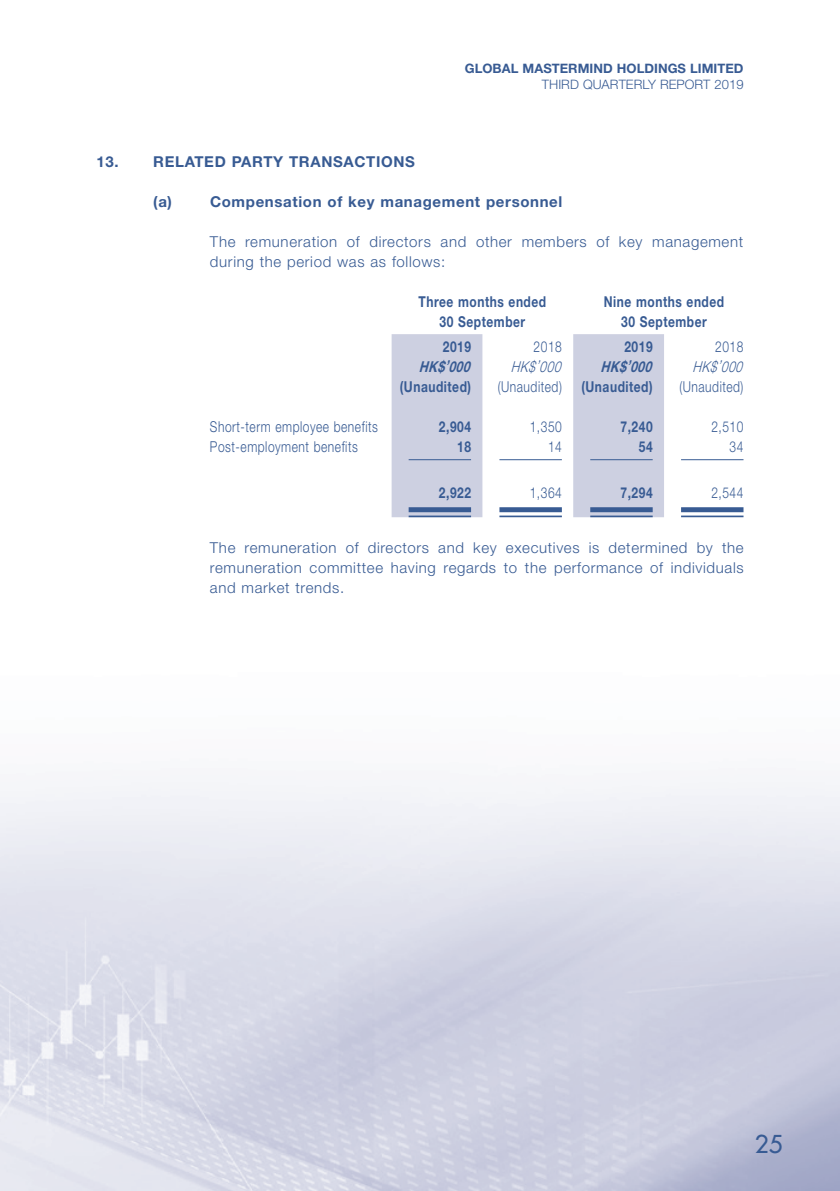
<style>
.page{position:relative;width:840px;height:1191px;background:#fff}
.page>*{position:absolute;margin:0;border:0;box-sizing:border-box;transform-origin:0 0}
.t1{font:500 24px "Futura Std";color:#385b93}
.Notes{font:300 15px/20px "Helvetica Neue LT Std";letter-spacing:.045em;color:#385b93}
.Notes-2{font:700 15px/20px "Helvetica Neue LT Std";letter-spacing:.045em;color:#385b93;text-align:center;scale:.8 1}
.Notes-3{font:300 15px "Helvetica Neue LT Std";letter-spacing:.045em;color:#385b93;scale:.8 1}
.Notes_HD2{font:700 15px "Helvetica Neue LT Std";letter-spacing:.045em;color:#385b93}
.Notes_HD1{font:700 15px "Helvetica Neue LT Std";letter-spacing:.045em;color:#385b93}
.Notes-4{font:italic 700 15px "Helvetica Neue LT Std";color:#385b93;scale:.8 1}
.Notes-5{font:italic 300 15px "Helvetica Neue LT Std";color:#385b93;scale:.8 1}
.t2{font:700 13px "Helvetica Neue LT Std";letter-spacing:.005em;color:#385b93}
.t3{font:300 13px "Helvetica Neue LT Std";letter-spacing:.005em;color:#385b93}
</style>
<div class="page">
<svg style="left:391px;top:334px;width:272px;height:183px;fill:#cdd0e1"></svg>
<hr style="left:408px;top:459px;width:63px;height:1px;background:#385b93">
<hr style="left:499px;top:459px;width:62px;height:1px;background:#385b93">
<hr style="left:590px;top:459px;width:62px;height:1px;background:#385b93">
<hr style="left:680px;top:459px;width:63px;height:1px;background:#385b93">
<div style="left:408px;top:507px;width:63px;height:5px;background:#385b93"></div>
<hr style="left:408px;top:515px;width:63px;height:2px;background:#385b93">
<div style="left:499px;top:507px;width:62px;height:5px;background:#385b93"></div>
<hr style="left:499px;top:515px;width:62px;height:2px;background:#385b93">
<div style="left:590px;top:507px;width:62px;height:5px;background:#385b93"></div>
<hr style="left:590px;top:515px;width:62px;height:2px;background:#385b93">
<div style="left:680px;top:507px;width:63px;height:5px;background:#385b93"></div>
<hr style="left:680px;top:515px;width:63px;height:2px;background:#385b93">
<p class="t2" style="left:464px;top:61px;width:280px">GLOBAL MASTERMIND HOLDINGS LIMITED</p>
<p class="t3" style="left:541px;top:77px;width:203px">THIRD QUARTERLY REPORT 2019</p>
<p class="Notes_HD1" style="left:96px;top:152px;width:320px">13. RELATED PARTY TRANSACTIONS</p>
<p class="Notes_HD2" style="left:153px;top:192px;width:20px">(a)</p>
<p class="Notes_HD2" style="left:210px;top:192px;width:354px">Compensation of key management personnel</p>
<p class="Notes" style="left:210px;top:231px;width:534px">The remuneration of directors and other members of key management during the period was as follows:</p>
<p class="Notes-2" style="left:418px;top:291px;width:161px">Three months ended<br>30 September</p>
<p class="Notes-2" style="left:603px;top:291px;width:152px">Nine months ended<br>30 September</p>
<p class="Notes-2" style="left:442px;top:336px;width:37px">2019</p>
<p class="Notes-3" style="left:533px;top:338px;width:37px">2018</p>
<p class="Notes-2" style="left:624px;top:336px;width:37px">2019</p>
<p class="Notes-3" style="left:714px;top:338px;width:37px">2018</p>
<p class="Notes-4" style="left:418px;top:358px;width:71px">HK$’000</p>
<p class="Notes-5" style="left:510px;top:358px;width:69px">HK$’000</p>
<p class="Notes-4" style="left:600px;top:358px;width:71px">HK$’000</p>
<p class="Notes-5" style="left:692px;top:358px;width:69px">HK$’000</p>
<p class="Notes-2" style="left:399px;top:376px;width:90px">(Unaudited)</p>
<p class="Notes-3" style="left:497px;top:378px;width:82px">(Unaudited)</p>
<p class="Notes-2" style="left:581px;top:376px;width:90px">(Unaudited)</p>
<p class="Notes-3" style="left:679px;top:378px;width:82px">(Unaudited)</p>
<p class="Notes-3" style="left:210px;top:418px;width:211px">Short-term employee benefits</p>
<p class="Notes-2" style="left:438px;top:416px;width:42px">2,904</p>
<p class="Notes-3" style="left:529px;top:418px;width:42px">1,350</p>
<p class="Notes-2" style="left:620px;top:416px;width:42px">7,240</p>
<p class="Notes-3" style="left:711px;top:418px;width:42px">2,510</p>
<p class="Notes-3" style="left:210px;top:438px;width:186px">Post-employment benefits</p>
<p class="Notes-2" style="left:457px;top:436px;width:19px">18</p>
<p class="Notes-3" style="left:547px;top:438px;width:19px">14</p>
<p class="Notes-2" style="left:638px;top:436px;width:19px">54</p>
<p class="Notes-3" style="left:729px;top:438px;width:19px">34</p>
<p class="Notes-2" style="left:438px;top:482px;width:42px">2,922</p>
<p class="Notes-3" style="left:529px;top:484px;width:42px">1,364</p>
<p class="Notes-2" style="left:620px;top:482px;width:42px">7,294</p>
<p class="Notes-3" style="left:711px;top:484px;width:42px">2,544</p>
<p class="Notes" style="left:210px;top:538px;width:535px;text-align:justify">The remuneration of directors and key executives is determined by the remuneration committee having regards to the performance of individuals and market trends.</p>
<h1 class="t1" style="left:754px;top:1129px;width:29px">25</h1>
</div>
